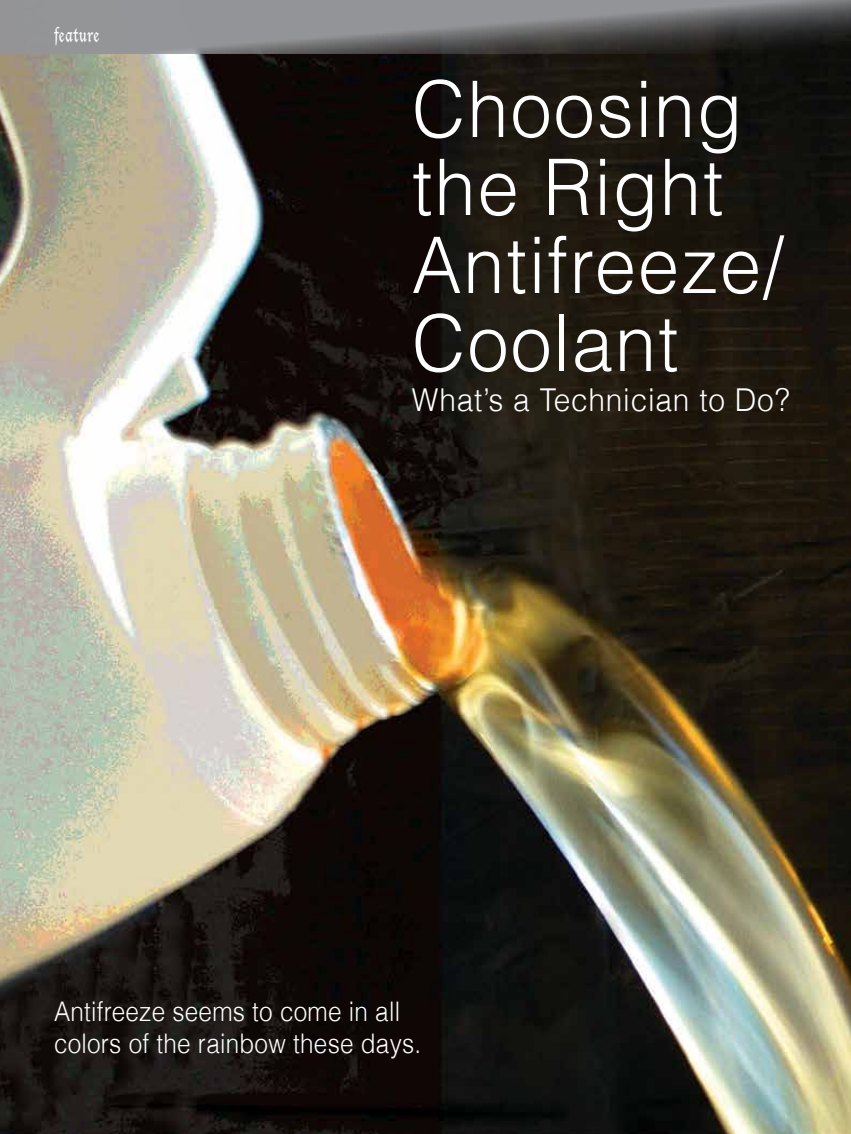
<style>
.page{position:relative;width:851px;height:1134px;background:#fff}
.page>*{position:absolute;margin:0;border:0;box-sizing:border-box;transform-origin:0 0}
.t1{font:300 78px/78px "Helvetica";letter-spacing:.025em;color:#fff;scale:.95 1}
.t2{font:300 31.5px "Helvetica";letter-spacing:.025em;color:#fff;scale:.95 1}
.t3{font:300 27px/32.4px "Helvetica";letter-spacing:.01em;color:#fff;scale:.9 1}
.t4{font:18px "Lucida Blackletter";letter-spacing:.03em;color:#fff;scale:.77 1}
</style>
<div class="page">
<img style="left:0;top:54px;width:850px;height:1080px">
<svg style="left:0;top:0;width:850px;height:54px;background:#747476"></svg>
<p class="t4" style="left:54px;top:25px;width:60px">feature</p>
<h1 class="t1" style="left:412px;top:70px;width:392px">Choosing the Right<br>Antifreeze/<br>Coolant</h1>
<p class="t2" style="left:412px;top:381px;width:399px">What’s a Technician to Do?</p>
<p class="t3" style="left:54px;top:995px;width:409px">Antifreeze seems to come in all colors of the rainbow these days.</p>
</div>
